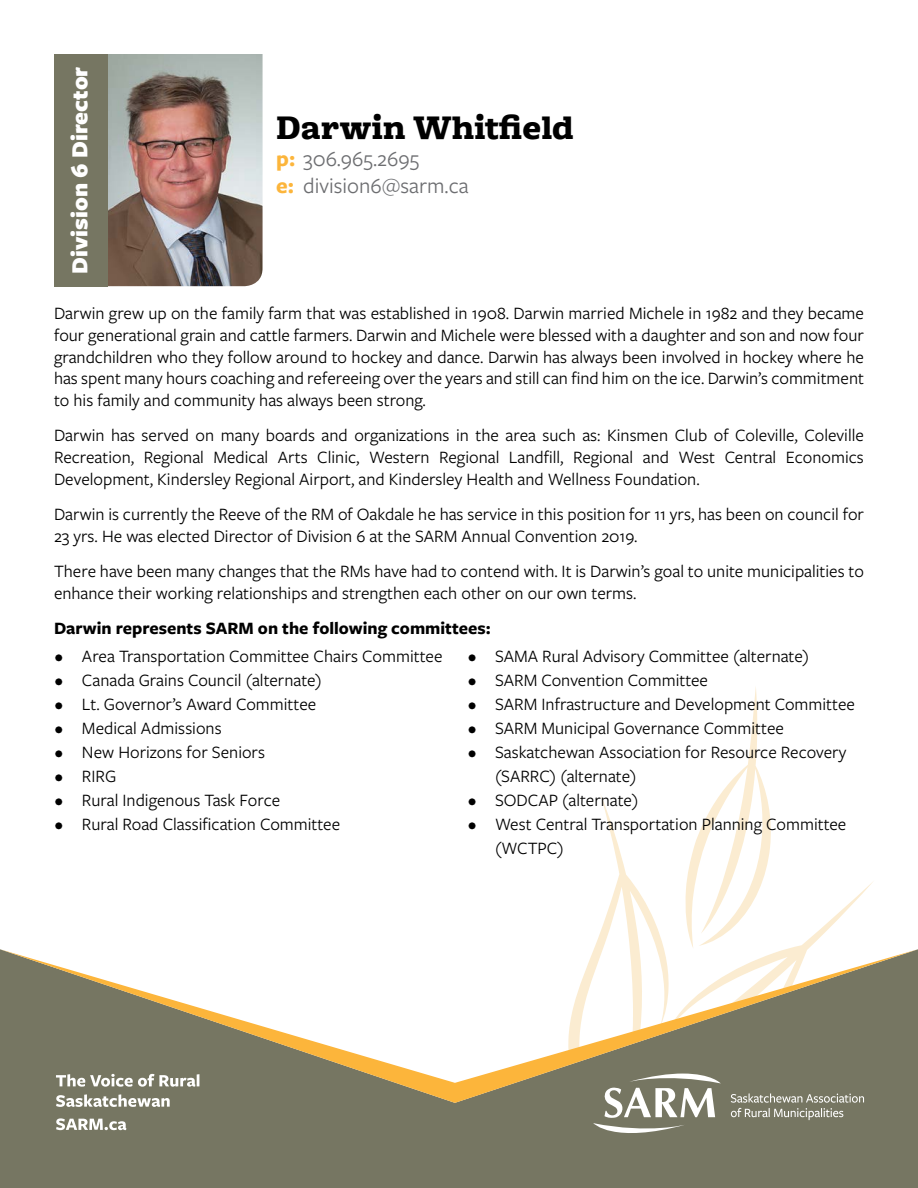
<style>
.page{position:relative;width:918px;height:1188px;background:#fff}
.page>*{position:absolute;margin:0;border:0;box-sizing:border-box;transform-origin:0 0}
.t1{font:900 36px "Freight Macro Pro";color:#000}
.t2{font:900 24px "Freight Sans Pro";color:#fff}
.t3{font:22.5px/27px "Freight Sans Pro";color:#6d6e71}
.t4{font:18px/21.8px "Freight Sans Pro";color:#000}
.t5{font:700 18px "Freight Sans Pro";color:#000}
.s1{font-weight:700;color:#fcb53b}
</style>
<div class="page">
<svg style="left:594px;top:687px;width:279px;height:262px"></svg>
<div style="left:0;top:1103px;width:918px;height:85px;background:#767662"></div>
<svg style="left:0;top:949px;width:918px;height:154px"></svg>
<svg style="left:593px;top:1072px;width:271px;height:72px;background:#887"></svg>
<svg style="left:56px;top:1118px;width:70px;height:12px"></svg>
<svg style="left:56px;top:1094px;width:114px;height:13px"></svg>
<svg style="left:56px;top:1074px;width:143px;height:13px"></svg>
<img style="left:108px;top:54px;width:155px;height:232px">
<div style="left:54px;top:54px;width:54px;height:232px;background:#767662"></div>
<h2 class="t2" style="left:63px;top:274px;width:208px;rotate:-90deg">Division 6 Director</h2>
<h1 class="t1" style="left:276px;top:103px;width:299px">Darwin Whitfield</h1>
<p class="t3" style="left:276px;top:145px;width:194px"><span class="s1">p:</span> 306.965.2695<br><span class="s1">e:</span> division6@sarm.ca</p>
<p class="t4" style="left:54px;top:302px;width:812px;text-align:justify">Darwin grew up on the family farm that was established in 1908. Darwin married Michele in 1982 and they became four generational grain and cattle farmers. Darwin and Michele were blessed with a daughter and son and now four grandchildren who they follow around to hockey and dance. Darwin has always been involved in hockey where he has spent many hours coaching and refereeing over the years and still can find him on the ice. Darwin’s commitment to his family and community has always been strong.</p>
<p class="t4" style="left:54px;top:424px;width:811px;text-align:justify">Darwin has served on many boards and organizations in the area such as: Kinsmen Club of Coleville, Coleville Recreation, Regional Medical Arts Clinic, Western Regional Landfill, Regional and West Central Economics Development, Kindersley Regional Airport, and Kindersley Health and Wellness Foundation.</p>
<p class="t4" style="left:54px;top:503px;width:812px">Darwin is currently the Reeve of the RM of Oakdale he has service in this position for 11 yrs, has been on council for<br>23 yrs. He was elected Director of Division 6 at the SARM Annual Convention 2019.</p>
<p class="t4" style="left:54px;top:560px;width:812px">There have been many changes that the RMs have had to contend with. It is Darwin’s goal to unite municipalities to enhance their working relationships and strengthen each other on our own terms.</p>
<p class="t5" style="left:54px;top:616px;width:438px">Darwin represents SARM on the following committees:</p>
<p class="t4" style="left:55px;top:644px;width:389px">• Area Transportation Committee Chairs Committee</p>
<p class="t4" style="left:55px;top:668px;width:268px">• Canada Grains Council (alternate)</p>
<p class="t4" style="left:55px;top:692px;width:263px">• Lt. Governor’s Award Committee</p>
<p class="t4" style="left:55px;top:716px;width:168px">• Medical Admissions</p>
<p class="t4" style="left:55px;top:740px;width:212px">• New Horizons for Seniors</p>
<p class="t4" style="left:55px;top:764px;width:63px">• RIRG</p>
<p class="t4" style="left:55px;top:788px;width:227px">• Rural Indigenous Task Force</p>
<p class="t4" style="left:55px;top:812px;width:287px">• Rural Road Classification Committee</p>
<p class="t4" style="left:468px;top:644px;width:343px">• SAMA Rural Advisory Committee (alternate)</p>
<p class="t4" style="left:468px;top:668px;width:242px">• SARM Convention Committee</p>
<p class="t4" style="left:468px;top:692px;width:388px">• SARM Infrastructure and Development Committee</p>
<p class="t4" style="left:468px;top:716px;width:317px">• SARM Municipal Governance Committee</p>
<p class="t4" style="left:495px;top:739px;width:353px;line-height:24px;text-indent:-27px">• Saskatchewan Association for Resource Recovery (SARRC) (alternate)</p>
<p class="t4" style="left:468px;top:788px;width:172px">• SODCAP (alternate)</p>
<p class="t4" style="left:495px;top:811px;width:353px;line-height:24px;text-indent:-27px">• West Central Transportation Planning Committee (WCTPC)</p>
</div>
